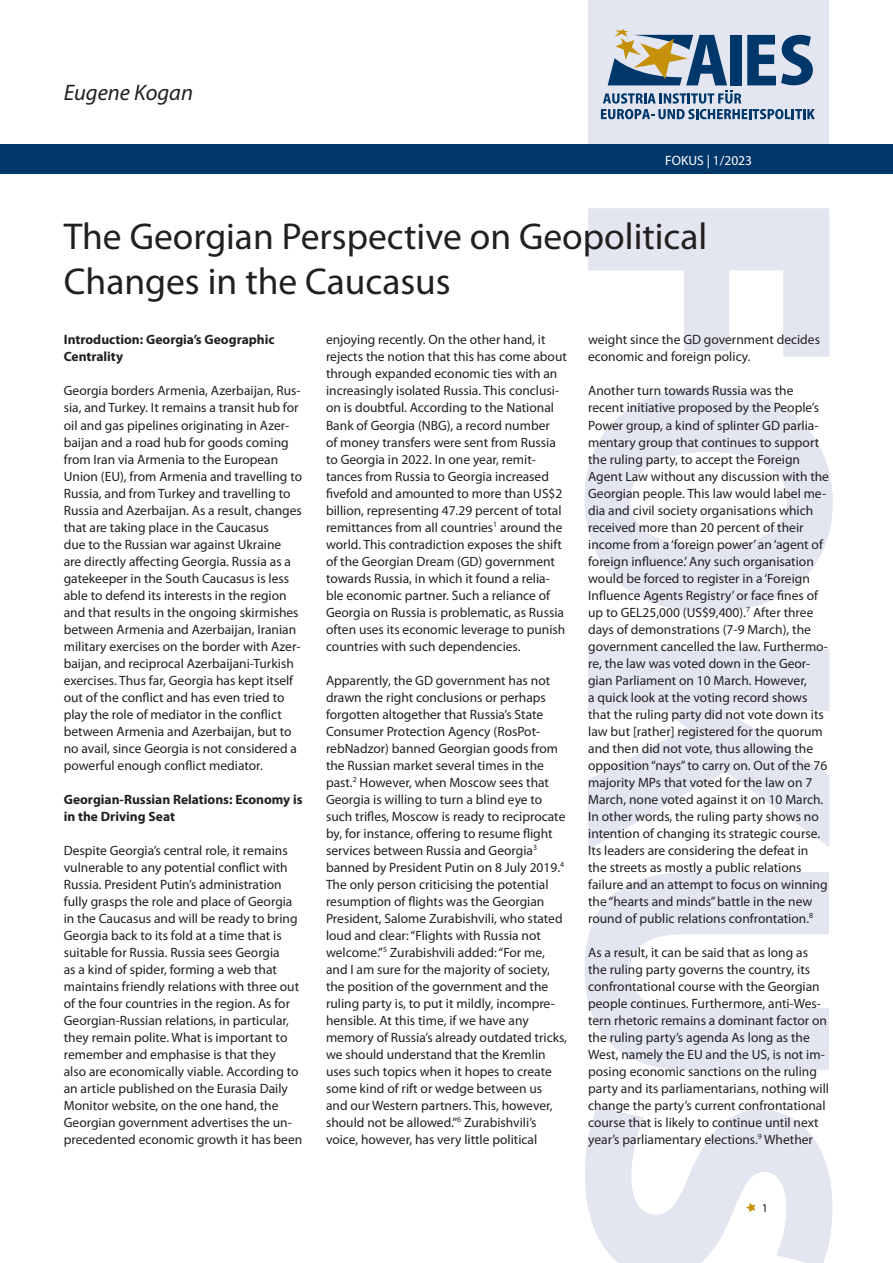
<style>
.page{position:relative;width:893px;height:1263px;background:#fff}
.page>*{position:absolute;margin:0;border:0;box-sizing:border-box;transform-origin:0 0}
._00_Headline{font:37.5px/45px "Myriad Pro";color:#231f20}
._01_Autor{font:italic 22.5px "Myriad Pro";color:#231f20}
._03_Fließtext{font:13.5px/17px "Myriad Pro";color:#231f20}
._03_Fließtext-2{font:700 13.5px/17px "Myriad Pro";color:#231f20}
.t1{font:13.5px "Myriad Pro";color:#fff}
.t2{font:12px "Myriad Pro";color:#231f20}
</style>
<div class="page">
<div style="left:588px;top:0;width:241px;height:171px;background:#e3e6f0"></div>
<svg style="left:585px;top:208px;width:248px;height:1055px;fill:#e3e6f0"></svg>
<div style="left:0;top:145px;width:893px;height:29px;background:#00376b"></div>
<svg style="left:746px;top:1203px;width:10px;height:9px"></svg>
<svg style="left:601px;top:29px;width:214px;height:90px"></svg>
<p class="_01_Autor" style="left:64px;top:78px;width:131px">Eugene Kogan</p>
<p class="t1" style="left:665px;top:152px;width:88px">FOKUS | 1/2023</p>
<p class="_00_Headline" style="left:64px;top:214px;width:645px">The Georgian Perspective on Geopolitical<br>Changes in the Caucasus</p>
<p class="_03_Fließtext-2" style="left:64px;top:331px;width:212px">Introduction: Georgia’s Geographic<br>Centrality</p>
<p class="_03_Fließtext" style="left:64px;top:382px;width:240px">Georgia borders Armenia, Azerbaijan, Rus&shy;sia, and Turkey. It remains a transit hub for oil and gas pipelines originating in Azer&shy;baijan and a road hub for goods coming from Iran via Armenia to the European Union (EU), from Armenia and travelling to Russia, and from Turkey and travelling to Russia and Azerbaijan. As a result, changes that are taking place in the Caucasus<br>due to the Russian war against Ukraine are directly affecting Georgia. Russia as a gatekeeper in the South Caucasus is less able to defend its interests in the region and that results in the ongoing skirmishes between Armenia and Azerbaijan, Iranian military exercises on the border with Azer&shy;baijan, and reciprocal Azerbaijani-Turkish exercises. Thus far, Georgia has kept itself out of the conflict and has even tried to play the role of mediator in the conflict between Armenia and Azerbaijan, but to no avail, since Georgia is not considered a powerful enough conflict mediator.</p>
<p class="_03_Fließtext-2" style="left:64px;top:790px;width:240px">Georgian-Russian Relations: Economy is in the Driving Seat</p>
<p class="_03_Fließtext" style="left:64px;top:841px;width:240px">Despite Georgia’s central role, it remains vulnerable to any potential conflict with Russia. President Putin’s administration fully grasps the role and place of Georgia in the Caucasus and will be ready to bring Georgia back to its fold at a time that is suitable for Russia. Russia sees Georgia<br>as a kind of spider, forming a web that maintains friendly relations with three out of the four countries in the region. As for Georgian-Russian relations, in particular, they remain polite. What is important to remember and emphasise is that they<br>also are economically viable. According to an article published on the Eurasia Daily Monitor website, on the one hand, the Georgian government advertises the un&shy;precedented economic growth it has been</p>
<p class="_03_Fließtext" style="left:326px;top:331px;width:242px">enjoying recently. On the other hand, it rejects the notion that this has come about through expanded economic ties with an increasingly isolated Russia. This conclusi&shy;on is doubtful. According to the National Bank of Georgia (NBG), a record number<br>of money transfers were sent from Russia to Georgia in 2022. In one year, remit&shy;tances from Russia to Georgia increased fivefold and amounted to more than US$2 billion, representing 47.29 percent of total remittances from all countries<sup>1</sup> around the world. This contradiction exposes the shift of the Georgian Dream (GD) government towards Russia, in which it found a relia&shy;ble economic partner. Such a reliance of Georgia on Russia is problematic, as Russia often uses its economic leverage to punish countries with such dependencies.</p>
<p class="_03_Fließtext" style="left:326px;top:671px;width:243px">Apparently, the GD government has not drawn the right conclusions or perhaps forgotten altogether that Russia’s State Consumer Protection Agency (RosPot&shy;rebNadzor) banned Georgian goods from the Russian market several times in the past.<sup>2</sup> However, when Moscow sees that Georgia is willing to turn a blind eye to such trifles, Moscow is ready to reciprocate by, for instance, offering to resume flight services between Russia and Georgia<sup>3 </sup>banned by President Putin on 8 July 2019.<sup>4<br></sup>The only person criticising the potential resumption of flights was the Georgian President, Salome Zurabishvili, who stated loud and clear: “Flights with Russia not welcome.”<sup>5</sup> Zurabishvili added: “For me, and I am sure for the majority of society, the position of the government and the ruling party is, to put it mildly, incompre&shy;hensible. At this time, if we have any memory of Russia’s already outdated tricks, we should understand that the Kremlin uses such topics when it hopes to create some kind of rift or wedge between us and our Western partners. This, however, should not be allowed.”<sup>6</sup> Zurabishvili’s voice, however, has very little political</p>
<p class="_03_Fließtext" style="left:588px;top:331px;width:233px">weight since the GD government decides economic and foreign policy.</p>
<p class="_03_Fließtext" style="left:588px;top:382px;width:242px">Another turn towards Russia was the recent initiative proposed by the People’s Power group, a kind of splinter GD parlia&shy;mentary group that continues to support the ruling party, to accept the Foreign Agent Law without any discussion with the Georgian people. This law would label me&shy;dia and civil society organisations which received more than 20 percent of their income from a ‘foreign power’ an ‘agent of foreign influence.’ Any such organisation would be forced to register in a ‘Foreign Influence Agents Registry’ or face fines of up to GEL25,000 (US$9,400).<sup>7</sup> After three days of demonstrations (7-9 March), the government cancelled the law. Furthermo&shy;re, the law was voted down in the Geor&shy;gian Parliament on 10 March. However,<br>a quick look at the voting record shows that the ruling party did not vote down its law but [rather] registered for the quorum and then did not vote, thus allowing the opposition “nays” to carry on. Out of the 76 majority MPs that voted for the law on 7<br>March, none voted against it on 10 March.<br>In other words, the ruling party shows no intention of changing its strategic course.<br>Its leaders are considering the defeat in the streets as mostly a public relations failure and an attempt to focus on winning the “hearts and minds” battle in the new round of public relations confrontation.<sup>8</sup></p>
<p class="_03_Fließtext" style="left:588px;top:943px;width:242px">As a result, it can be said that as long as the ruling party governs the country, its confrontational course with the Georgian people continues. Furthermore, anti-Wes&shy;tern rhetoric remains a dominant factor on the ruling party’s agenda As long as the West, namely the EU and the US, is not im&shy;posing economic sanctions on the ruling party and its parliamentarians, nothing will change the party’s current confrontational course that is likely to continue until next year’s parliamentary elections.<sup>9</sup> Whether</p>
<p class="t2" style="left:762px;top:1200px;width:8px">1</p>
</div>
